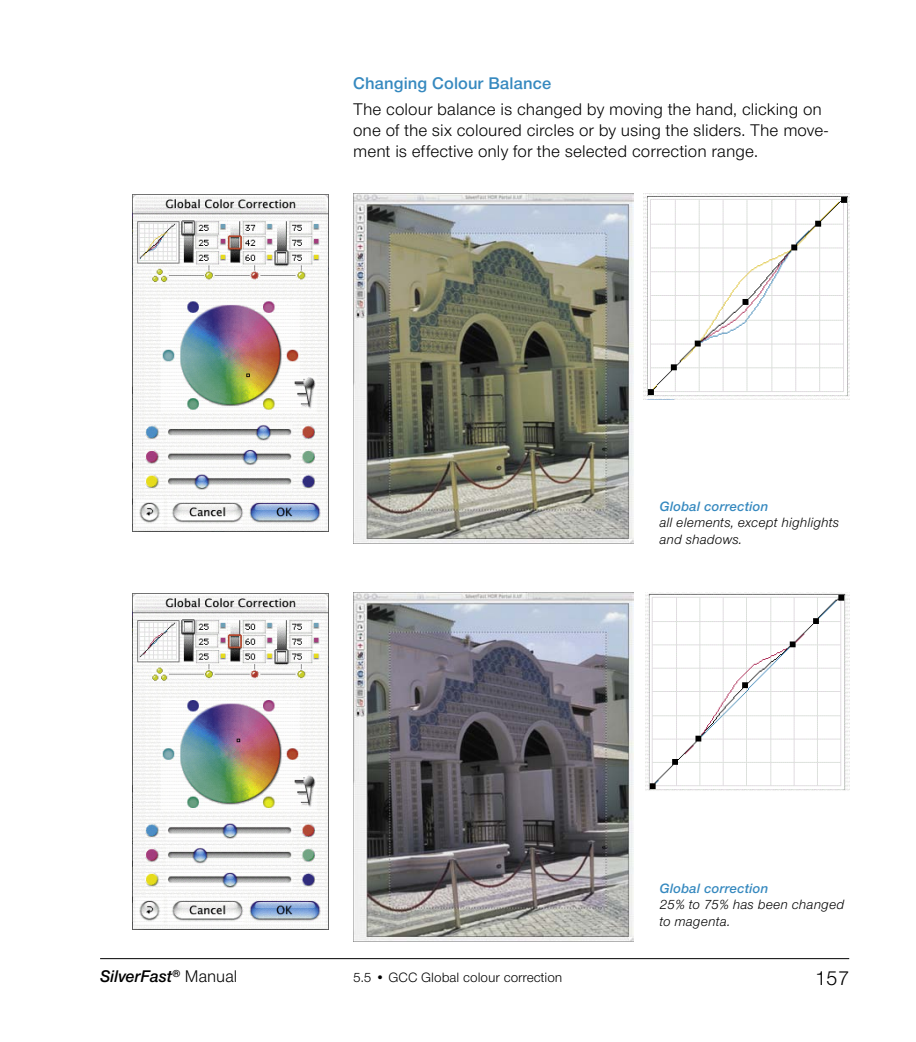
<style>
.page{position:relative;width:916px;height:1042px;background:#fff}
.page>*{position:absolute;margin:0;border:0;box-sizing:border-box;transform-origin:0 0}
.t1{font:21px "Nimbus Sans Novus T";color:#000}
.t2{font:17.5px/21px "Nimbus Sans Novus T";letter-spacing:.005em;color:#000}
.t3{font:600 17.5px "Nimbus Sans Novus T";letter-spacing:.005em;color:#3689bf}
.t4{font:italic 600 17.5px "Nimbus Sans Novus T";color:#000}
.t5{font:italic 14px/16.8px "Nimbus Sans Novus T";letter-spacing:.01em;color:#000}
.t6{font:italic 600 14px "Nimbus Sans Novus T";letter-spacing:.015em;color:#3689bf}
.t7{font:14px "Nimbus Sans Novus T";color:#000}
.s1{font-weight:400;font-style:normal}
</style>
<div class="page">
<hr style="left:100px;top:958px;width:749px;height:1px;background:#000">
<img style="left:132px;top:195px;width:196px;height:336px">
<img style="left:132px;top:594px;width:196px;height:335px">
<img style="left:643px;top:193px;width:206px;height:206px">
<img style="left:646px;top:592px;width:203px;height:199px">
<img style="left:353px;top:194px;width:280px;height:349px">
<img style="left:353px;top:592px;width:280px;height:349px">
<p class="t3" style="left:353px;top:73px;width:200px">Changing Colour Balance</p>
<p class="t2" style="left:353px;top:98px;width:476px">The colour balance is changed by moving the hand, clicking on one of the six coloured circles or by using the sliders. The move&shy;ment is effective only for the selected correction range.</p>
<p class="t6" style="left:659px;top:498px;width:110px">Global correction</p>
<p class="t5" style="left:659px;top:514px;width:181px">all elements, except highlights and shadows.</p>
<p class="t6" style="left:659px;top:879px;width:110px">Global correction</p>
<p class="t5" style="left:659px;top:896px;width:186px">25% to 75% has been changed to magenta.</p>
<p class="t4" style="left:100px;top:966px;width:139px">SilverFast<sup>®</sup> <span class="s1">Manual</span></p>
<p class="t1" style="left:815px;top:965px;width:36px">157</p>
<p class="t7" style="left:353px;top:969px;width:211px">5.5 • GCC Global colour correction</p>
</div>
